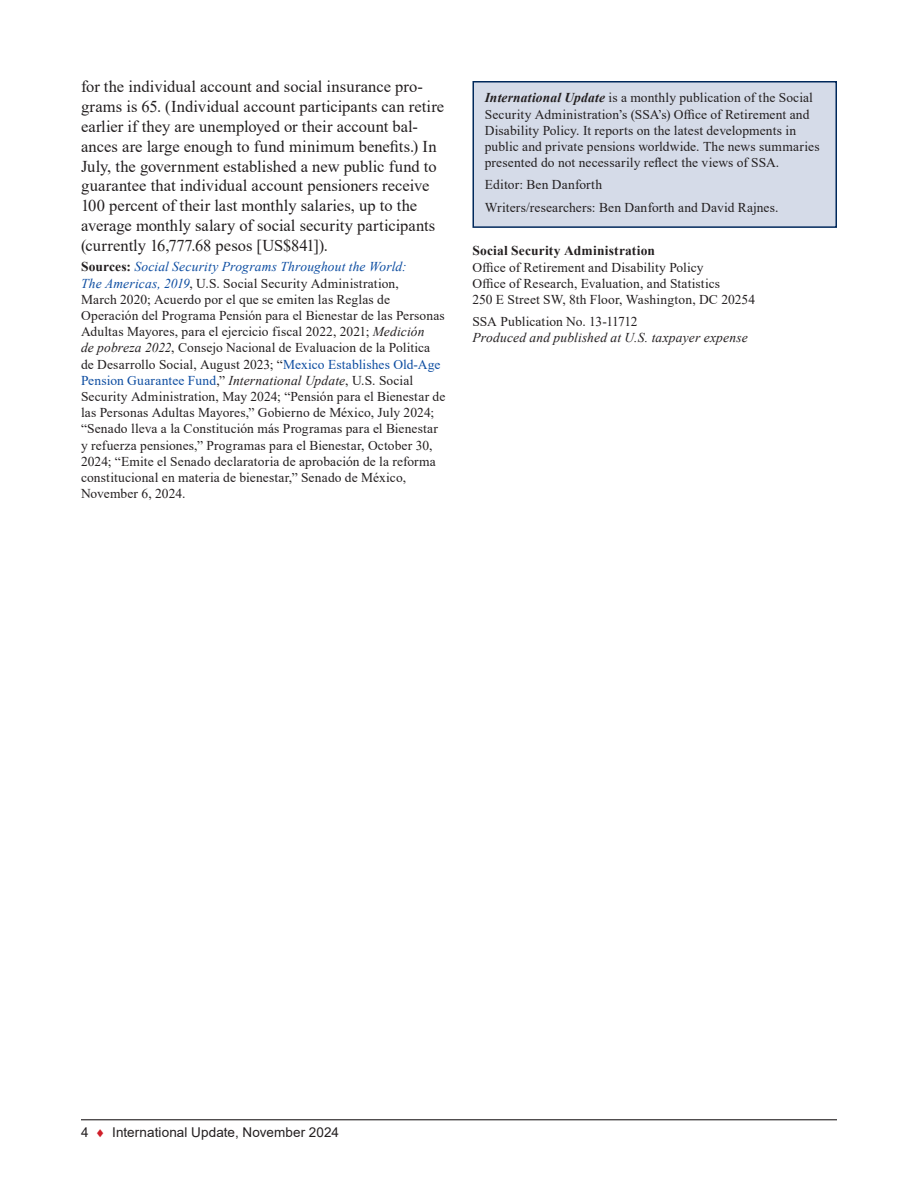
<style>
.page{position:relative;width:918px;height:1188px;background:#fff}
.page>*{position:absolute;margin:0;border:0;box-sizing:border-box;transform-origin:0 0}
.Para{font:16.5px/19.8px "Times New Roman";color:#231f20}
.Source{font:13.5px/16.2px "Times New Roman";letter-spacing:.005em;color:#231f20}
.Authors{font:13.5px/16.2px "Times New Roman";letter-spacing:.01em;color:#231f20}
.Authors-2{font:italic 13.5px/16.2px "Times New Roman";letter-spacing:.015em;color:#231f20}
.t1{font:13.5px "Arial";letter-spacing:.005em;color:#231f20}
.s1{font-weight:700}
.s2{font-style:italic;color:#0d4da1}
.s3{font-style:italic}
.s4{color:#0d4da1}
.s5{font-weight:700;font-style:italic}
.s6{font-style:normal}
.s7{color:#d01e29}
</style>
<div class="page">
<hr style="left:81px;top:1119px;width:756px;height:1px;background:#231f20">
<div style="left:473px;top:82px;width:363px;height:145px;background:#d5dbe8"></div>
<div style="left:472px;top:81px;width:365px;height:147px;border:2px solid #00285b"></div>
<p class="Para" style="left:81px;top:76px;width:365px">for the individual account and social insurance pro&shy;grams is 65. (Individual account participants can retire earlier if they are unemployed or their account bal&shy;ances are large enough to fund minimum benefits.) In July, the government established a new public fund to guarantee that individual account pensioners receive 100 percent of their last monthly salaries, up to the average monthly salary of social security participants (currently 16,777.68 pesos [US$841]).</p>
<p class="Source" style="left:81px;top:258px;width:366px"><span class="s1">Sources:</span> <span class="s2">Social Security Programs Throughout the World:<br>The Americas, 2019</span>, U.S. Social Security Administration,<br>March 2020; Acuerdo por el que se emiten las Reglas de Operación del Programa Pensión para el Bienestar de las Personas Adultas Mayores, para el ejercicio fiscal 2022, 2021; <span class="s3">Medición<br>de pobreza 2022</span>, Consejo Nacional de Evaluacion de la Politica de Desarrollo Social, August 2023; “<span class="s4">Mexico Establishes Old-Age Pension Guarantee Fund</span>,” <span class="s3">International Update</span>, U.S. Social Security Administration, May 2024; “Pensión para el Bienestar de las Personas Adultas Mayores,” Gobierno de México, July 2024; “Senado lleva a la Constitución más Programas para el Bienestar y refuerza pensiones,” Programas para el Bienestar, October 30, 2024; “Emite el Senado declaratoria de aprobación de la reforma constitucional en materia de bienestar,” Senado de México, November 6, 2024.</p>
<p class="Authors" style="left:485px;top:89px;width:336px"><span class="s5">International Update</span> is a monthly publication of the Social Security Administration’s (SSA’s) Office of Retirement and Disability Policy. It reports on the latest developments in public and private pensions worldwide. The news summaries presented do not necessarily reflect the views of SSA.</p>
<p class="Authors" style="left:485px;top:176px;width:119px">Editor: Ben Danforth</p>
<p class="Authors" style="left:485px;top:199px;width:295px">Writers/researchers: Ben Danforth and David Rajnes.</p>
<p class="Authors" style="left:472px;top:242px;width:284px"><span class="s1">Social Security Administration<br></span>Office of Retirement and Disability Policy<br>Office of Research, Evaluation, and Statistics<br>250 E Street SW, 8th Floor, Washington, DC 20254</p>
<p class="Authors-2" style="left:472px;top:313px;width:277px"><span class="s6">SSA Publication No. 13-11712<br></span>Produced and published at U.S. taxpayer expense</p>
<p class="t1" style="left:81px;top:1123px;width:260px">4 <span class="s7">♦</span> International Update, November 2024</p>
</div>
